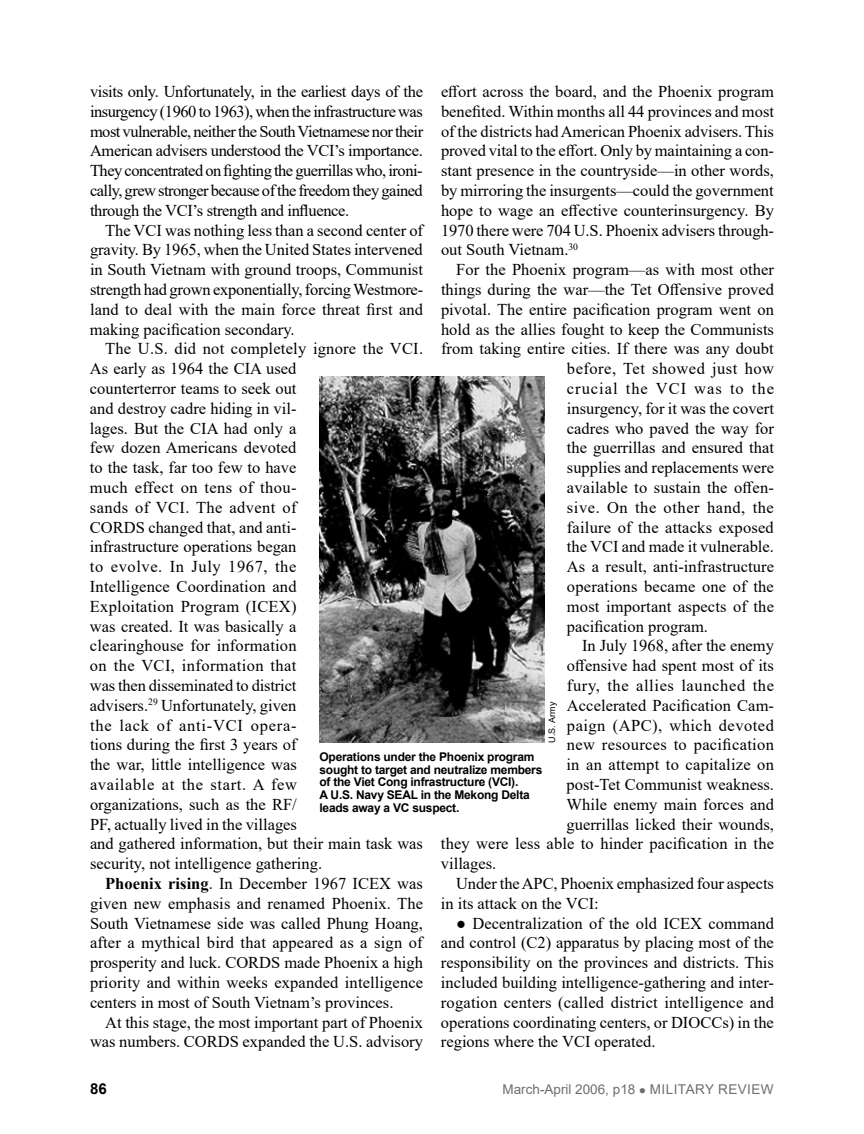
<style>
.page{position:relative;width:864px;height:1134px;background:#fff}
.page>*{position:absolute;margin:0;border:0;box-sizing:border-box;transform-origin:0 0}
.t1{font:16.5px/19.8px "Times New Roman";color:#000;text-align:justify}
.t2{font:16.5px "Times New Roman";letter-spacing:.035em;color:#000}
.t3{font:16.5px "Times New Roman";letter-spacing:.03em;color:#000}
.t4{font:16.5px "Times New Roman";letter-spacing:.02em;color:#000}
.t5{font:16.5px "Times New Roman";letter-spacing:.06em;color:#000}
.t6{font:700 15px "Arial";color:#000}
.t7{font:13.5px "Arial";color:#6d6e71}
.t8{font:700 12px/12.8px "Arial";letter-spacing:-.02em;color:#000}
.t9{font:9px "Arial";color:#000}
.s1{font-weight:700}
</style>
<div class="page">
<img style="left:319px;top:376px;width:226px;height:366px">
<p class="t1" style="left:90px;top:81px;width:335px">visits only. Unfortunately, in the earliest days of the insurgency (1960 to 1963), when the infrastructure was most vulnerable, neither the South Vietnamese nor their American advisers understood the VCI’s importance.<br>They concentrated on fighting the guerrillas who, ironi&shy;cally, grew stronger because of the freedom they gained through the VCI’s strength and influence.</p>
<p class="t1" style="left:90px;top:220px;width:335px;text-indent:15px">The VCI was nothing less than a second center of gravity. By 1965, when the United States intervened in South Vietnam with ground troops, Communist strength had grown exponentially, forcing Westmore&shy;land to deal with the main force threat first and making pacification secondary.</p>
<p class="t1" style="left:90px;top:338px;width:335px;text-align:left;text-indent:15px">The U.S. did not completely ignore the VCI.<br>As early as 1964 the CIA used<br>counterterror teams to seek out<br>and destroy cadre hiding in vil-<br>lages. But the CIA had only a<br>few dozen Americans devoted<br>to the task, far too few to have<br>much effect on tens of thou-<br>sands of VCI. The advent of<br>CORDS changed that, and anti-<br>infrastructure operations began<br>to evolve. In July 1967, the<br>Intelligence Coordination and<br>Exploitation Program (ICEX)<br>was created. It was basically a<br>clearinghouse for information<br>on the VCI, information that<br>was then disseminated to district<br>advisers.<sup>29</sup> Unfortunately, given<br>the lack of anti-VCI opera-<br>tions during the first 3 years of<br>the war, little intelligence was<br>available at the start. A few<br>organizations, such as the RF/<br>PF, actually lived in the villages<br>and gathered information, but their main task was security, not intelligence gathering.</p>
<p class="t1" style="left:90px;top:873px;width:335px;text-indent:15px"><span class="s1">Phoenix rising</span>. In December 1967 ICEX was given new emphasis and renamed Phoenix. The South Vietnamese side was called Phung Hoang, after a mythical bird that appeared as a sign of prosperity and luck. CORDS made Phoenix a high priority and within weeks expanded intelligence centers in most of South Vietnam’s provinces.</p>
<p class="t1" style="left:90px;top:1012px;width:335px;text-align:right">At this stage, the most important part of Phoenix was numbers. CORDS expanded the U.S. advisory</p>
<p class="t1" style="left:441px;top:81px;width:335px">effort across the board, and the Phoenix program benefited. Within months all 44 provinces and most of the districts had American Phoenix advisers. This proved vital to the effort. Only by maintaining a con&shy;stant presence in the countryside—in other words, by mirroring the insurgents—could the government hope to wage an effective counterinsurgency. By 1970 there were 704 U.S. Phoenix advisers through&shy;out South Vietnam.<sup>30</sup></p>
<p class="t1" style="left:456px;top:259px;width:319px">For the Phoenix program—as with most other</p>
<p class="t1" style="left:441px;top:279px;width:335px">things during the war—the Tet Offensive proved</p>
<p class="t1" style="left:441px;top:299px;width:335px">pivotal. The entire pacification program went on</p>
<p class="t1" style="left:441px;top:319px;width:335px">hold as the allies fought to keep the Communists</p>
<p class="t1" style="left:441px;top:338px;width:334px">from taking entire cities. If there was any doubt</p>
<p class="t3" style="left:567px;top:357px;width:209px">before, Tet showed just how</p>
<p class="t5" style="left:567px;top:377px;width:209px">crucial the VCI was to the</p>
<p class="t1" style="left:567px;top:398px;width:209px">insurgency, for it was the covert</p>
<p class="t1" style="left:567px;top:418px;width:208px">cadres who paved the way for</p>
<p class="t1" style="left:567px;top:437px;width:209px">the guerrillas and ensured that</p>
<p class="t1" style="left:567px;top:457px;width:209px">supplies and replacements were</p>
<p class="t1" style="left:567px;top:477px;width:209px">available to sustain the offen-</p>
<p class="t2" style="left:567px;top:496px;width:208px">sive. On the other hand, the</p>
<p class="t1" style="left:567px;top:517px;width:208px">failure of the attacks exposed</p>
<p class="t1" style="left:567px;top:536px;width:209px">the VCI and made it vulnerable.</p>
<p class="t1" style="left:567px;top:556px;width:209px">As a result, anti-infrastructure</p>
<p class="t1" style="left:567px;top:576px;width:208px">operations became one of the</p>
<p class="t1" style="left:567px;top:596px;width:209px">most important aspects of the</p>
<p class="t1" style="left:567px;top:616px;width:143px">pacification program.</p>
<p class="t1" style="left:582px;top:635px;width:193px">In July 1968, after the enemy</p>
<p class="t1" style="left:567px;top:655px;width:209px">offensive had spent most of its</p>
<p class="t2" style="left:567px;top:674px;width:209px">fury, the allies launched the</p>
<p class="t1" style="left:567px;top:695px;width:209px">Accelerated Pacification Cam-</p>
<p class="t3" style="left:567px;top:713px;width:208px">paign (APC), which devoted</p>
<p class="t4" style="left:567px;top:733px;width:209px">new resources to pacification</p>
<p class="t1" style="left:567px;top:754px;width:209px">in an attempt to capitalize on</p>
<p class="t1" style="left:567px;top:774px;width:209px">post-Tet Communist weakness.</p>
<p class="t1" style="left:567px;top:794px;width:209px">While enemy main forces and</p>
<p class="t1" style="left:567px;top:814px;width:209px">guerrillas licked their wounds,</p>
<p class="t1" style="left:441px;top:833px;width:335px">they were less able to hinder pacification in the</p>
<p class="t1" style="left:441px;top:853px;width:57px">villages.</p>
<p class="t1" style="left:456px;top:873px;width:319px">Under the APC, Phoenix emphasized four aspects</p>
<p class="t1" style="left:441px;top:893px;width:159px">in its attack on the VCI:</p>
<p class="t1" style="left:441px;top:913px;width:335px;text-indent:15px">● Decentralization of the old ICEX command and control (C2) apparatus by placing most of the responsibility on the provinces and districts. This included building intelligence-gathering and inter&shy;rogation centers (called district intelligence and operations coordinating centers, or DIOCCs) in the regions where the VCI operated.</p>
<p class="t9" style="left:546px;top:743px;width:42px;rotate:-90deg">U.S. Army</p>
<p class="t8" style="left:320px;top:750px;width:224px">Operations under the Phoenix program sought to target and neutralize members of the Viet Cong infrastructure (VCI).<br>A U.S. Navy SEAL in the Mekong Delta leads away a VC suspect.</p>
<p class="t6" style="left:90px;top:1078px;width:18px">86</p>
<p class="t7" style="left:503px;top:1079px;width:273px">March-April 2006, p18 ● MILITARY REVIEW</p>
</div>
